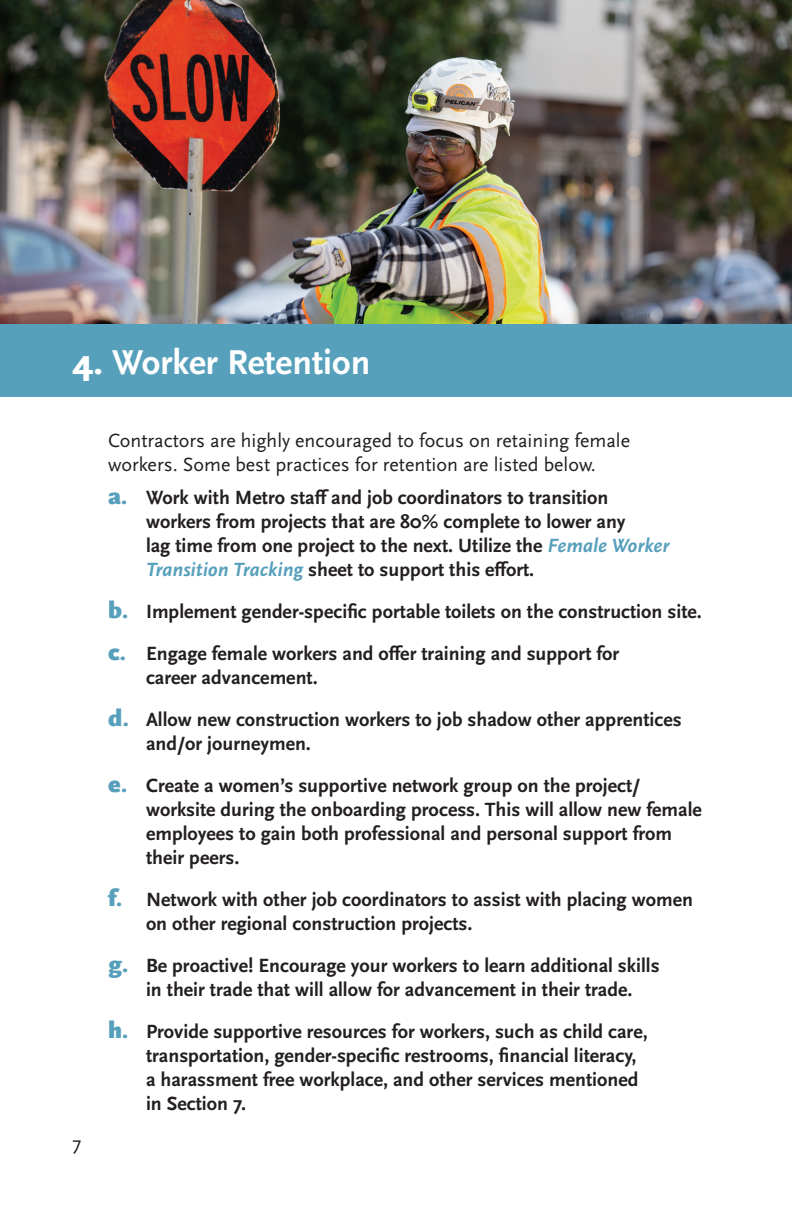
<style>
.page{position:relative;width:792px;height:1224px;background:#fff}
.page>*{position:absolute;margin:0;border:0;box-sizing:border-box;transform-origin:0 0}
.t1{font:700 36px "Scala Sans Pro";color:#fff}
.t2{font:700 20px/24px "Scala Sans Pro";color:#231f20}
.t3{font:20px/24px "Scala Sans Pro";color:#231f20}
.s1{font-weight:900}
.s2{font-weight:900;font-size:24px;color:#57a0bc}
.s3{font-style:italic;color:#57a0bc}
</style>
<div class="page">
<img style="left:0;top:0;width:792px;height:324px">
<div style="left:0;top:324px;width:792px;height:73px;background:#57a0bc"></div>
<h1 class="t1" style="left:72px;top:341px;width:300px"><span class="s1">4.</span> Worker Retention</h1>
<p class="t3" style="left:72px;top:1132px;width:11px">7</p>
<p class="t3" style="left:108px;top:428px;width:524px">Contractors are highly encouraged to focus on retaining female workers. Some best practices for retention are listed below.</p>
<p class="t2" style="left:146px;top:485px;width:525px;text-indent:-38px"><span class="s2">a.</span> Work with Metro staff and job coordinators to transition workers from projects that are 80% complete to lower any<br>lag time from one project to the next. Utilize the <span class="s3">Female Worker Transition Tracking</span> sheet to support this effort.</p>
<p class="t2" style="left:108px;top:590px;width:595px;line-height:42px"><span class="s2">b.</span> Implement gender-specific portable toilets on the construction site. <span class="s2">c.</span> Engage female workers and offer training and support for</p>
<p class="t2" style="left:108px;top:656px;width:575px;line-height:42px;text-indent:38px">career advancement.<br><span class="s2">d.</span> Allow new construction workers to job shadow other apprentices</p>
<p class="t2" style="left:108px;top:722px;width:534px;line-height:42px;text-indent:38px">and/or journeymen.<br><span class="s2">e.</span> Create a women’s supportive network group on the project/</p>
<p class="t2" style="left:146px;top:797px;width:557px">worksite during the onboarding process. This will allow new female employees to gain both professional and personal support from their peers.</p>
<p class="t2" style="left:146px;top:887px;width:549px;text-indent:-38px"><span class="s2">f.</span> Network with other job coordinators to assist with placing women on other regional construction projects.</p>
<p class="t2" style="left:108px;top:953px;width:553px;text-align:center"><span class="s2">g.</span> Be proactive! Encourage your workers to learn additional skills in their trade that will allow for advancement in their trade.</p>
<p class="t2" style="left:146px;top:1019px;width:503px;text-indent:-38px"><span class="s2">h.</span> Provide supportive resources for workers, such as child care, transportation, gender-specific restrooms, financial literacy, a harassment free workplace, and other services mentioned in Section 7.</p>
</div>
